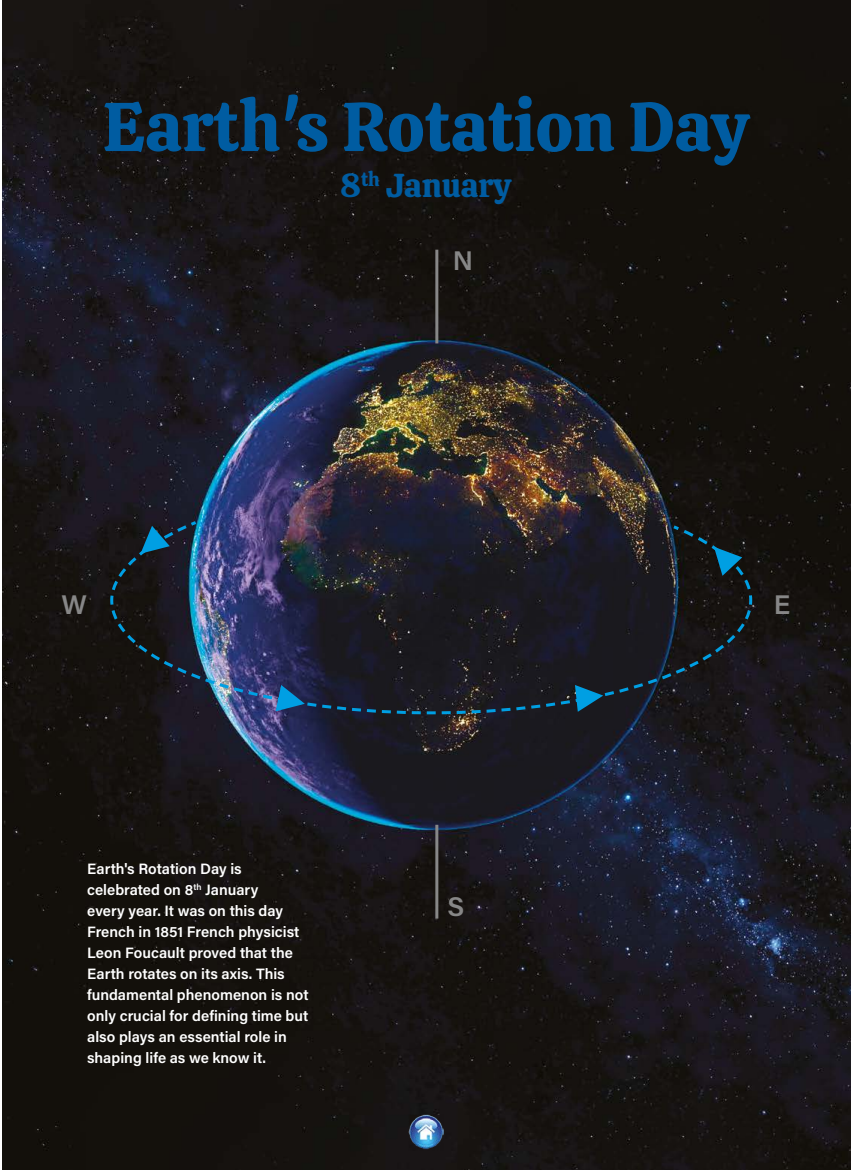
<style>
.page{position:relative;width:851px;height:1170px;background:#fff}
.page>*{position:absolute;margin:0;border:0;box-sizing:border-box;transform-origin:0 0}
.t1{font:69px "Calistoga";color:#005ca1}
.t2{font:33px "Calistoga";color:#005ca1}
.t3{font:27px "Acumin Variable Concept";color:#878787}
.t4{font:15px/21px "Acumin Variable Concept";letter-spacing:.04em;color:#fff}
</style>
<div class="page">
<img style="left:3px;top:0;width:847px;height:1169px">
<img style="left:109px;top:518px;width:644px;height:197px">
<hr style="left:435px;top:250px;width:3px;height:93px;background:#878787">
<hr style="left:435px;top:824px;width:3px;height:94px;background:#878787">
<svg style="left:109px;top:522px;width:81px;height:74px;background:#17222c"></svg>
<img style="left:109px;top:606px;width:317px;height:109px">
<svg style="left:677px;top:526px;width:75px;height:66px;background:#132025"></svg>
<svg style="left:438px;top:604px;width:315px;height:111px;background:#191c24"></svg>
<img style="left:409px;top:1114px;width:34px;height:35px">
<h1 class="t1" style="left:103px;top:66px;width:647px">Earth's Rotation Day</h1>
<h2 class="t2" style="left:340px;top:156px;width:172px">8<sup>th</sup> January</h2>
<h3 class="t3" style="left:452px;top:241px;width:21px">N</h3>
<h3 class="t3" style="left:62px;top:585px;width:26px">W</h3>
<h3 class="t3" style="left:773px;top:585px;width:17px">E</h3>
<p class="t4" style="left:87px;top:857px;width:222px">Earth's Rotation Day is celebrated on 8<sup>th</sup> January<br>every year. It was on this day<br>French in 1851 French physicist<br>Leon Foucault proved that the<br>Earth rotates on its axis. This fundamental phenomenon is not only crucial for defining time but also plays an essential role in shaping life as we know it.</p>
<h3 class="t3" style="left:447px;top:888px;width:17px">S</h3>
</div>
